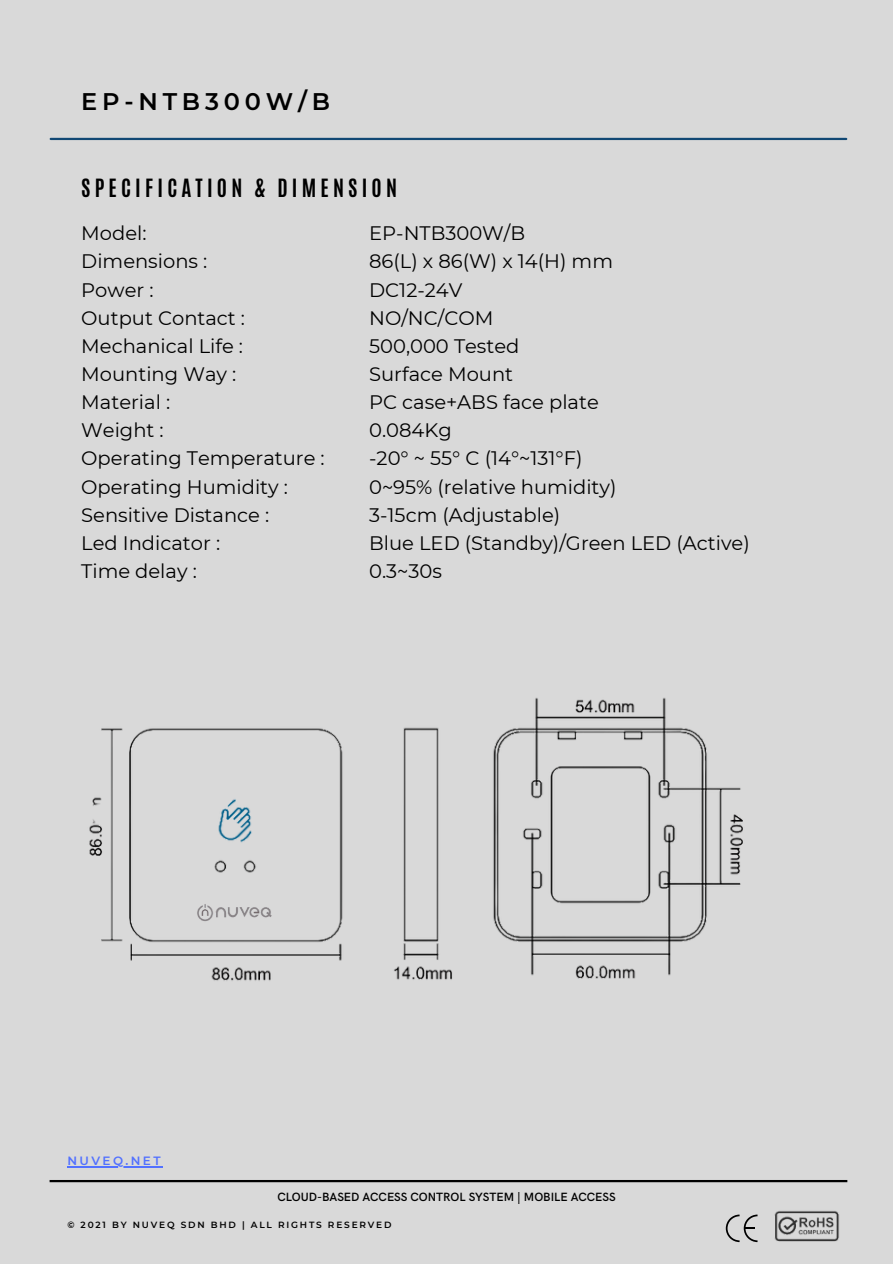
<style>
.page{position:relative;width:893px;height:1264px;background:#fff}
.page>*{position:absolute;margin:0;border:0;box-sizing:border-box;transform-origin:0 0}
.t1{font:600 24px "Montserrat";letter-spacing:.2em;color:#000}
.t2{font:700 21px "Antonio";letter-spacing:.2em;color:#000}
.t3{font:19.5px/28.2px "Montserrat";color:#000}
.t4{font:600 12px "HK Grotesk";color:#000}
.t5{font:600 12px "Montserrat";letter-spacing:.2em;color:#5271ff}
.t6{font:600 9px "Montserrat";letter-spacing:.2em;color:#000}
</style>
<div class="page">
<div style="left:0;top:0;width:892px;height:1263px;background:#d9d9d9"></div>
<hr style="left:51px;top:138px;width:795px;height:2px;background:#114874">
<hr style="left:50px;top:1179px;width:797px;height:3px;background:#000">
<img style="left:774px;top:1211px;width:65px;height:31px">
<svg style="left:725px;top:1214px;width:32px;height:28px"></svg>
<hr style="left:67px;top:1166px;width:96px;height:1px;background:#5271ff">
<img style="left:89px;top:697px;width:654px;height:284px">
<img style="left:195px;top:899px;width:79px;height:26px">
<h2 class="t1" style="left:81px;top:86px;width:250px">EP-NTB300W/B</h2>
<h1 class="t2" style="left:81px;top:173px;width:317px">SPECIFICATION &amp; DIMENSION</h1>
<p class="t3" style="left:81px;top:219px;width:245px">Model:<br>Dimensions :<br>Power :<br>Output Contact :<br>Mechanical Life :<br>Mounting Way :<br>Material :<br>Weight :<br>Operating Temperature :<br>Operating Humidity :<br>Sensitive Distance :<br>Led Indicator :<br>Time delay :</p>
<h4 class="t3" style="left:369px;top:219px;width:382px">EP-NTB300W/B<br>86(L) x 86(W) x 14(H) mm<br>DC12-24V<br>NO/NC/COM<br>500,000 Tested<br>Surface Mount<br>PC case+ABS face plate<br>0.084Kg<br>-20° ~ 55° C (14°~131°F)<br>0~95% (relative humidity)<br>3-15cm (Adjustable)<br>Blue LED (Standby)/Green LED (Active)<br>0.3~30s</h4>
<p class="t5" style="left:67px;top:1153px;width:95px">NUVEQ.NET</p>
<h3 class="t4" style="left:277px;top:1190px;width:340px">CLOUD-BASED ACCESS CONTROL SYSTEM | MOBILE ACCESS</h3>
<h3 class="t6" style="left:67px;top:1219px;width:325px">© 2021 BY NUVEQ SDN BHD | ALL RIGHTS RESERVED</h3>
</div>
